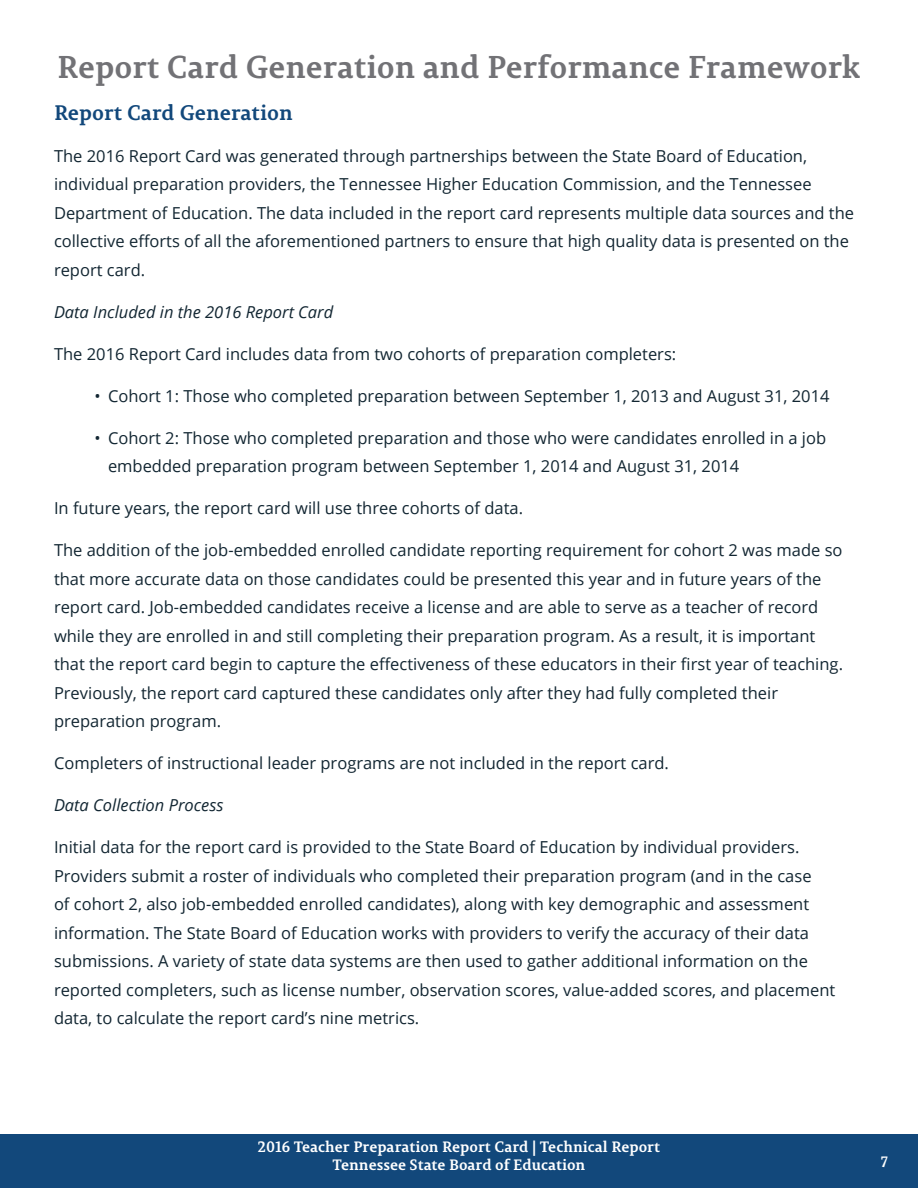
<style>
.page{position:relative;width:918px;height:1188px;background:#fff}
.page>*{position:absolute;margin:0;border:0;box-sizing:border-box;transform-origin:0 0}
.t1{font:700 31.5px "Permian Slab Serif Typeface";color:#727276}
.t2{font:700 21px "Permian Slab Serif Typeface";color:#12487b}
.t3{font:16.5px/28.5px "Open Sans";color:#122632}
.t4{font:italic 16.5px "Open Sans";color:#122632}
.t5{font:700 15px/18px "Permian Slab Serif Typeface";color:#fff;text-align:center}
</style>
<div class="page">
<div style="left:0;top:1134px;width:918px;height:54px;background:#12487b"></div>
<p class="t1" style="left:57px;top:40px;width:805px">Report Card Generation and Performance Framework</p>
<p class="t2" style="left:54px;top:95px;width:240px">Report Card Generation</p>
<p class="t3" style="left:54px;top:141px;width:802px">The 2016 Report Card was generated through partnerships between the State Board of Education, individual preparation providers, the Tennessee Higher Education Commission, and the Tennessee Department of Education. The data included in the report card represents multiple data sources and the collective efforts of all the aforementioned partners to ensure that high quality data is presented on the report card.</p>
<p class="t4" style="left:54px;top:300px;width:281px">Data Included in the 2016 Report Card</p>
<p class="t3" style="left:54px;top:339px;width:624px">The 2016 Report Card includes data from two cohorts of preparation completers:</p>
<p class="t3" style="left:94px;top:381px;width:737px">• Cohort 1: Those who completed preparation between September 1, 2013 and August 31, 2014</p>
<p class="t3" style="left:108px;top:423px;width:720px;text-indent:-14px">• Cohort 2: Those who completed preparation and those who were candidates enrolled in a job embedded preparation program between September 1, 2014 and August 31, 2014</p>
<p class="t3" style="left:54px;top:493px;width:471px">In future years, the report card will use three cohorts of data.</p>
<p class="t3" style="left:54px;top:535px;width:791px">The addition of the job-embedded enrolled candidate reporting requirement for cohort 2 was made so that more accurate data on those candidates could be presented this year and in future years of the report card. Job-embedded candidates receive a license and are able to serve as a teacher of record while they are enrolled in and still completing their preparation program. As a result, it is important that the report card begin to capture the effectiveness of these educators in their first year of teaching.<br>Previously, the report card captured these candidates only after they had fully completed their preparation program.</p>
<p class="t3" style="left:54px;top:748px;width:616px">Completers of instructional leader programs are not included in the report card.</p>
<p class="t4" style="left:54px;top:794px;width:171px">Data Collection Process</p>
<p class="t3" style="left:54px;top:832px;width:783px">Initial data for the report card is provided to the State Board of Education by individual providers.<br>Providers submit a roster of individuals who completed their preparation program (and in the case<br>of cohort 2, also job-embedded enrolled candidates), along with key demographic and assessment information. The State Board of Education works with providers to verify the accuracy of their data submissions. A variety of state data systems are then used to gather additional information on the reported completers, such as license number, observation scores, value-added scores, and placement data, to calculate the report card’s nine metrics.</p>
<p class="t5" style="left:258px;top:1137px;width:404px">2016 Teacher Preparation Report Card | Technical Report<br>Tennessee State Board of Education</p>
<p class="t5" style="left:881px;top:1152px;width:9px">7</p>
</div>
